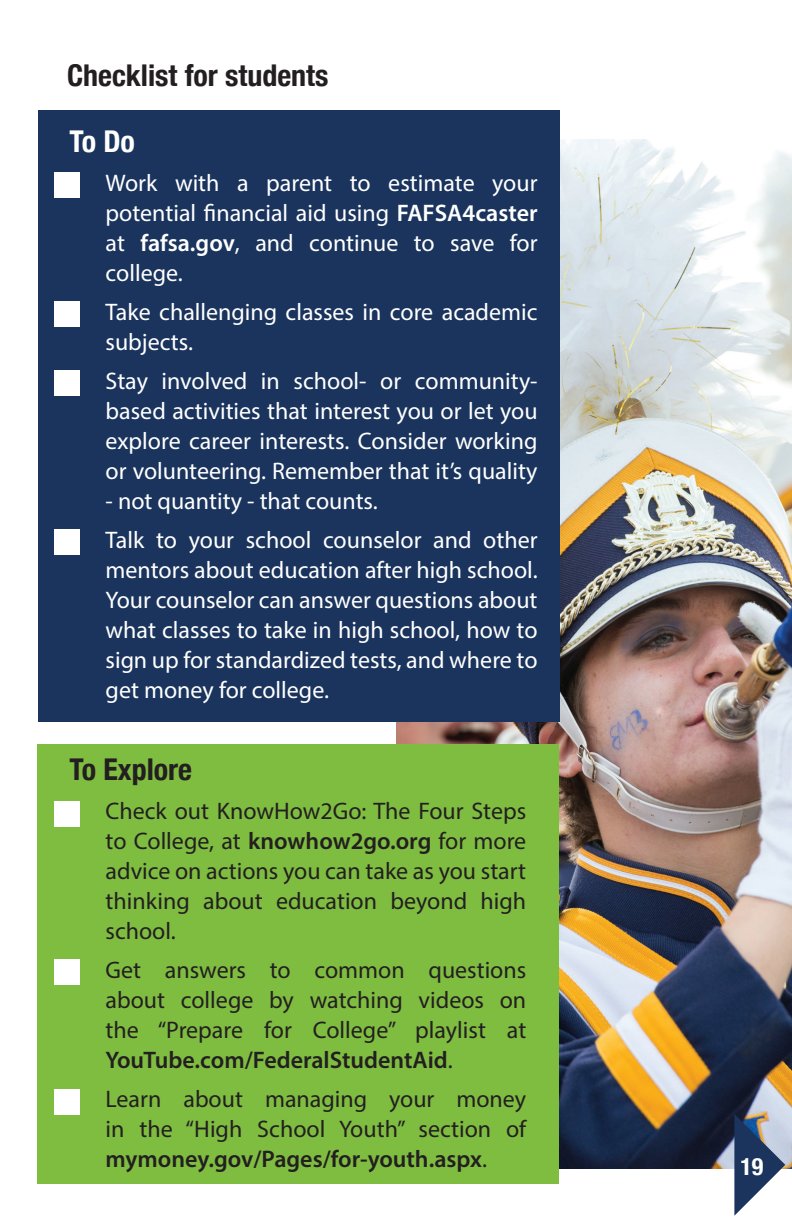
<style>
.page{position:relative;width:792px;height:1224px;background:#fff}
.page>*{position:absolute;margin:0;border:0;box-sizing:border-box;transform-origin:0 0}
.t1{font:700 condensed 30px "Helvetica Neue";color:#231f20}
.t2{font:700 condensed 30px "Helvetica Neue";color:#fff}
.t3{font:24px/30px "Myriad Pro";color:#fff;text-align:justify}
.t4{font:24px/30px "Myriad Pro";color:#231f20;text-align:justify}
.t5{font:700 condensed 24px "Helvetica Neue";color:#fff}
.s1{font-weight:600}
</style>
<div class="page">
<img style="left:396px;top:139px;width:396px;height:1030px">
<svg style="left:734px;top:1114px;width:51px;height:102px"></svg>
<div style="left:38px;top:110px;width:522px;height:612px;background:#1a345d"></div>
<div style="left:37px;top:744px;width:522px;height:440px;background:#7fbd41"></div>
<div style="left:54px;top:801px;width:26px;height:26px;background:#fff"></div>
<div style="left:54px;top:959px;width:26px;height:26px;background:#fff"></div>
<div style="left:54px;top:1089px;width:26px;height:25px;background:#fff"></div>
<div style="left:54px;top:301px;width:26px;height:26px;background:#fff"></div>
<div style="left:54px;top:529px;width:26px;height:26px;background:#fff"></div>
<div style="left:54px;top:172px;width:26px;height:26px;background:#fff"></div>
<div style="left:54px;top:370px;width:26px;height:26px;background:#fff"></div>
<p class="t1" style="left:67px;top:50px;width:263px">Checklist for students</p>
<p class="t2" style="left:70px;top:116px;width:67px">To Do</p>
<p class="t3" style="left:106px;top:168px;width:434px;text-indent:-36px">• Work with a parent to estimate your potential financial aid using <span class="s1">FAFSA4caster </span>at <span class="s1">fafsa.gov</span>, and continue to save for college.</p>
<p class="t3" style="left:106px;top:297px;width:434px;text-indent:-36px">• Take challenging classes in core academic subjects.</p>
<p class="t3" style="left:106px;top:366px;width:434px;text-indent:-36px">• Stay involved in school- or community&shy;based activities that interest you or let you explore career interests. Consider working or volunteering. Remember that it’s quality</p>
<p class="t3" style="left:106px;top:486px;width:274px">- not quantity - that counts.</p>
<p class="t3" style="left:106px;top:525px;width:434px;text-indent:-36px">• Talk to your school counselor and other mentors about education after high school.<br>Your counselor can answer questions about what classes to take in high school, how to sign up for standardized tests, and where to get money for college.</p>
<p class="t1" style="left:70px;top:744px;width:124px">To Explore</p>
<p class="t4" style="left:106px;top:795px;width:422px;text-indent:-36px">• Check out KnowHow2Go: The Four Steps to College, at <span class="s1">knowhow2go.org</span> for more advice on actions you can take as you start thinking about education beyond high school.</p>
<p class="t4" style="left:106px;top:954px;width:422px;text-indent:-36px">• Get answers to common questions about college by watching videos on the “Prepare for College” playlist at <span class="s1">YouTube.com/FederalStudentAid</span>.</p>
<p class="t4" style="left:106px;top:1083px;width:422px;text-indent:-36px">• Learn about managing your money in the “High School Youth” section of <span class="s1">mymoney.gov/Pages/for-youth.aspx</span>.</p>
<p class="t5" style="left:740px;top:1147px;width:25px">19</p>
</div>
